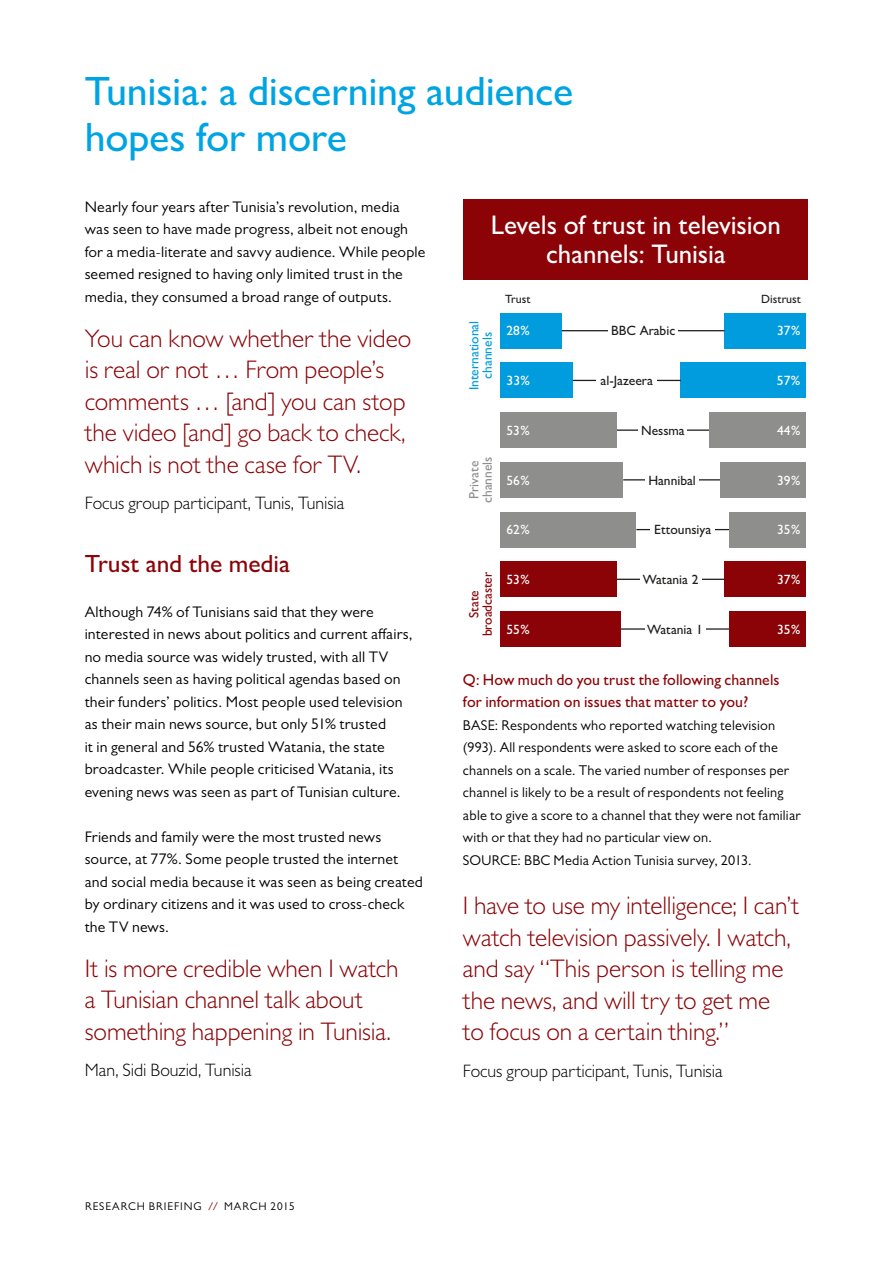
<style>
.page{position:relative;width:893px;height:1263px;background:#fff}
.page>*{position:absolute;margin:0;border:0;box-sizing:border-box;transform-origin:0 0}
.t1{font:500 41.1px/47px "Gill Sans MT Pro";letter-spacing:-.005em;color:#00a4e3}
.t2{font:500 27px/28.5px "Gill Sans MT Pro";letter-spacing:-.005em;color:#fff;text-align:center}
.t3{font:300 25.5px/31.5px "Gill Sans MT Pro";letter-spacing:-.005em;color:#8b0307}
.t4{font:500 24.9px "Gill Sans MT Pro";color:#8b0307}
.t5{font:300 18px "Gill Sans MT Pro";letter-spacing:-.005em;color:#000}
.t6{font:500 15.75px/22.5px "Gill Sans MT Pro";letter-spacing:.005em;color:#8b0307}
.t7{font:15.45px/22.5px "Gill Sans MT Pro";letter-spacing:.01em;color:#000}
.t8{font:14.25px/22.5px "Gill Sans MT Pro";letter-spacing:.015em;color:#000}
.t9{font:500 13.5px "Gill Sans MT Pro";color:#1d1d1b}
.t10{font:500 13.5px "Gill Sans MT Pro";color:#fff}
.t11{font:500 13.5px/13.5px "Gill Sans MT Pro";color:#009cde;text-align:center}
.t12{font:500 13.5px/13.5px "Gill Sans MT Pro";color:#8b0307;text-align:center}
.t13{font:500 13.5px/13.5px "Gill Sans MT Pro";color:#8e8e8d;text-align:center}
.t14{font:500 12px "Gill Sans MT Pro";color:#1d1d1b}
.t15{font:11.25px "Gill Sans MT Pro";letter-spacing:.085em;color:#000}
.s1{color:#8b0307}
</style>
<div class="page">
<hr style="left:617px;top:429px;width:92px;height:2px;background:#1d1d1b">
<div style="left:639px;top:422px;width:48px;height:16px;background:#fff"></div>
<hr style="left:623px;top:479px;width:98px;height:1px;background:#1d1d1b">
<div style="left:645px;top:472px;width:54px;height:16px;background:#fff"></div>
<hr style="left:636px;top:529px;width:93px;height:1px;background:#1d1d1b">
<div style="left:650px;top:522px;width:65px;height:15px;background:#fff"></div>
<div style="left:725px;top:313px;width:81px;height:36px;background:#009cde"></div>
<div style="left:681px;top:362px;width:125px;height:36px;background:#009cde"></div>
<div style="left:709px;top:412px;width:97px;height:36px;background:#8e8e8d"></div>
<div style="left:720px;top:462px;width:86px;height:36px;background:#8e8e8d"></div>
<div style="left:729px;top:512px;width:77px;height:35px;background:#8e8e8d"></div>
<div style="left:725px;top:561px;width:81px;height:36px;background:#8b0307"></div>
<div style="left:729px;top:611px;width:77px;height:36px;background:#8b0307"></div>
<div style="left:500px;top:313px;width:62px;height:36px;background:#009cde"></div>
<div style="left:500px;top:362px;width:73px;height:36px;background:#009cde"></div>
<div style="left:500px;top:412px;width:117px;height:36px;background:#8e8e8d"></div>
<div style="left:500px;top:462px;width:123px;height:36px;background:#8e8e8d"></div>
<div style="left:500px;top:512px;width:136px;height:35px;background:#8e8e8d"></div>
<div style="left:500px;top:561px;width:117px;height:36px;background:#8b0307"></div>
<div style="left:500px;top:611px;width:121px;height:36px;background:#8b0307"></div>
<hr style="left:562px;top:330px;width:163px;height:1px;background:#1d1d1b">
<div style="left:608px;top:322px;width:70px;height:16px;background:#fff"></div>
<hr style="left:573px;top:380px;width:108px;height:1px;background:#1d1d1b">
<div style="left:596px;top:373px;width:61px;height:15px;background:#fff"></div>
<hr style="left:617px;top:579px;width:108px;height:1px;background:#1d1d1b">
<div style="left:640px;top:571px;width:61px;height:16px;background:#fff"></div>
<hr style="left:621px;top:628px;width:108px;height:2px;background:#1d1d1b">
<div style="left:645px;top:621px;width:60px;height:16px;background:#fff"></div>
<div style="left:463px;top:199px;width:345px;height:81px;background:#8b0307"></div>
<h1 class="t1" style="left:85px;top:67px;width:490px">Tunisia: a discerning audience hopes for more</h1>
<p class="t7" style="left:85px;top:195px;width:342px">Nearly four years after Tunisia’s revolution, media was seen to have made progress, albeit not enough for a media-literate and savvy audience. While people seemed resigned to having only limited trust in the media, they consumed a broad range of outputs.</p>
<h3 class="t3" style="left:85px;top:322px;width:328px">You can know whether the video is real or not … From people’s comments … [and] you can stop the video [and] go back to check, which is not the case for TV.</h3>
<p class="t5" style="left:85px;top:492px;width:261px">Focus group participant, Tunis, Tunisia</p>
<h3 class="t4" style="left:85px;top:548px;width:207px">Trust and the media</h3>
<p class="t7" style="left:85px;top:600px;width:330px">Although 74% of Tunisians said that they were interested in news about politics and current affairs, no media source was widely trusted, with all TV channels seen as having political agendas based on their funders’ politics. Most people used television as their main news source, but only 51% trusted<br>it in general and 56% trusted Watania, the state broadcaster. While people criticised Watania, its evening news was seen as part of Tunisian culture.</p>
<p class="t7" style="left:85px;top:825px;width:340px">Friends and family were the most trusted news source, at 77%. Some people trusted the internet and social media because it was seen as being created by ordinary citizens and it was used to cross-check the TV news.</p>
<h3 class="t3" style="left:85px;top:952px;width:315px">It is more credible when I watch a Tunisian channel talk about something happening in Tunisia.</h3>
<p class="t5" style="left:85px;top:1059px;width:168px">Man, Sidi Bouzid, Tunisia</p>
<h2 class="t2" style="left:491px;top:210px;width:292px">Levels of trust in television channels: Tunisia</h2>
<p class="t11" style="left:467px;top:390px;width:71px;rotate:-90deg">International channels</p>
<p class="t13" style="left:467px;top:503px;width:48px;rotate:-90deg">Private channels</p>
<p class="t14" style="left:505px;top:292px;width:27px">Trust</p>
<p class="t14" style="left:761px;top:292px;width:41px">Distrust</p>
<p class="t9" style="left:611px;top:323px;width:66px">BBC Arabic</p>
<p class="t10" style="left:777px;top:323px;width:25px">37%</p>
<p class="t10" style="left:506px;top:323px;width:25px">28%</p>
<p class="t10" style="left:506px;top:373px;width:25px">33%</p>
<p class="t10" style="left:506px;top:422px;width:25px">53%</p>
<p class="t9" style="left:600px;top:373px;width:54px">al-Jazeera</p>
<p class="t9" style="left:641px;top:422px;width:45px">Nessma</p>
<p class="t10" style="left:777px;top:373px;width:25px">57%</p>
<p class="t10" style="left:777px;top:422px;width:25px">44%</p>
<p class="t10" style="left:506px;top:472px;width:25px">56%</p>
<p class="t9" style="left:648px;top:472px;width:49px">Hannibal</p>
<p class="t10" style="left:777px;top:472px;width:25px">39%</p>
<p class="t10" style="left:506px;top:522px;width:25px">62%</p>
<p class="t10" style="left:777px;top:522px;width:25px">35%</p>
<p class="t9" style="left:654px;top:522px;width:59px">Ettounsiya</p>
<p class="t9" style="left:643px;top:571px;width:57px">Watania 2</p>
<p class="t12" style="left:467px;top:636px;width:66px;rotate:-90deg">State broadcaster</p>
<p class="t10" style="left:506px;top:571px;width:25px">53%</p>
<p class="t10" style="left:777px;top:571px;width:25px">37%</p>
<p class="t10" style="left:777px;top:621px;width:25px">35%</p>
<p class="t6" style="left:463px;top:668px;width:318px">Q: How much do you trust the following channels for information on issues that matter to you?</p>
<p class="t8" style="left:463px;top:713px;width:339px">BASE: Respondents who reported watching television (993). All respondents were asked to score each of the channels on a scale. The varied number of responses per channel is likely to be a result of respondents not feeling able to give a score to a channel that they were not familiar with or that they had no particular view on.<br>SOURCE: BBC Media Action Tunisia survey, 2013.</p>
<p class="t10" style="left:506px;top:621px;width:25px">55%</p>
<p class="t9" style="left:647px;top:621px;width:57px">Watania 1</p>
<h3 class="t3" style="left:463px;top:889px;width:338px">I have to use my intelligence; I can’t watch television passively. I watch, and say “This person is telling me the news, and will try to get me<br>to focus on a certain thing.”</h3>
<p class="t5" style="left:463px;top:1060px;width:261px">Focus group participant, Tunis, Tunisia</p>
<p class="t15" style="left:85px;top:1199px;width:211px">RESEARCH BRIEFING <span class="s1">//</span> MARCH 2015</p>
</div>
